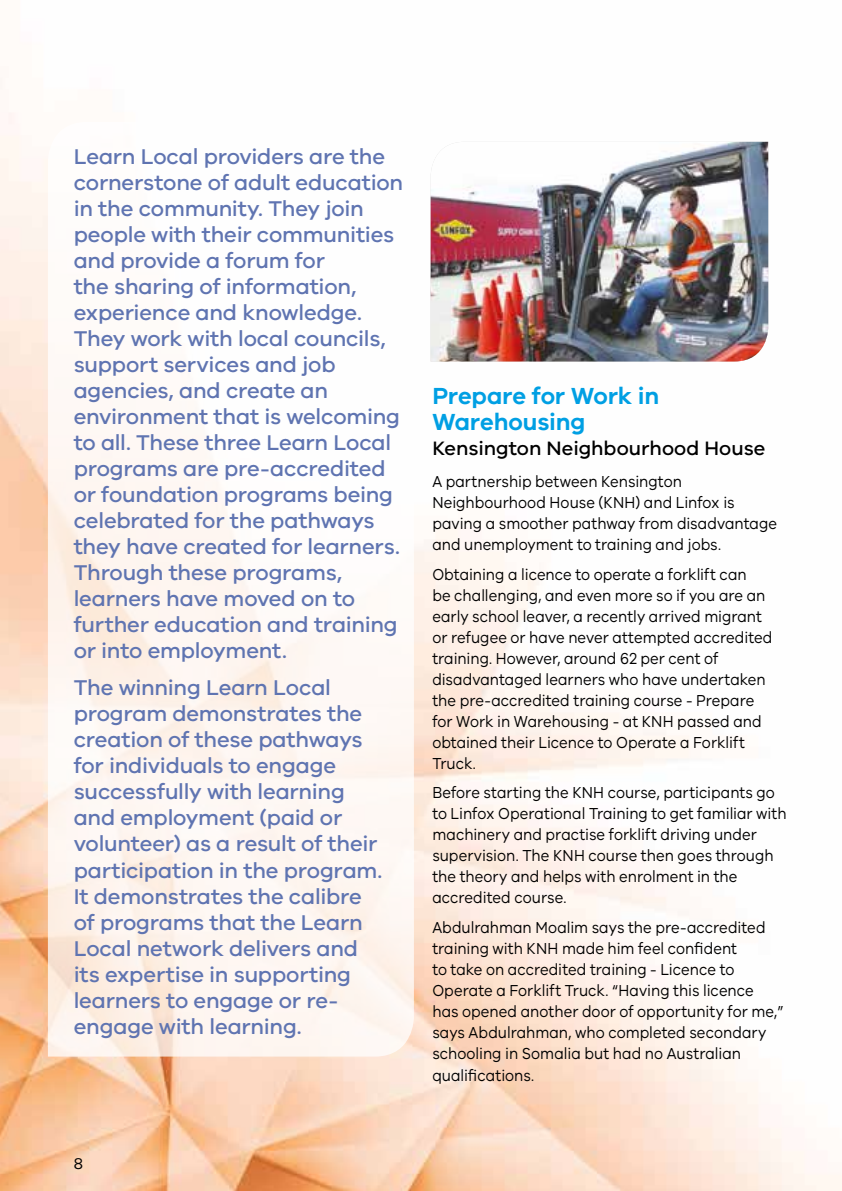
<style>
.page{position:relative;width:842px;height:1191px;background:#fff}
.page>*{position:absolute;margin:0;border:0;box-sizing:border-box;transform-origin:0 0}
.t1{font:600 24px/26px "VIC";letter-spacing:-.005em;color:#009fe3}
.t2{font:500 22px/26px "VIC";letter-spacing:-.01em;color:#5f74b1}
.t3{font:500 20px "VIC";color:#000}
.t4{font:16.4px/21px "VIC";color:#000;scale:.9 1}
.t5{font:16px "VIC";color:#000}
</style>
<div class="page">
<img style="left:0;top:78px;width:842px;height:1113px">
<svg style="left:48px;top:122px;width:366px;height:934px;fill:#fef8f5"></svg>
<img style="left:431px;top:142px;width:337px;height:219px">
<p class="t2" style="left:74px;top:143px;width:331px">Learn Local providers are the cornerstone of adult education in the community. They join people with their communities and provide a forum for<br>the sharing of information, experience and knowledge.<br>They work with local councils, support services and job agencies, and create an environment that is welcoming to all. These three Learn Local programs are pre-accredited or foundation programs being celebrated for the pathways they have created for learners.<br>Through these programs, learners have moved on to further education and training or into employment.</p>
<p class="t2" style="left:74px;top:674px;width:310px">The winning Learn Local program demonstrates the creation of these pathways for individuals to engage successfully with learning and employment (paid or volunteer) as a result of their participation in the program.<br>It demonstrates the calibre of programs that the Learn<br>Local network delivers and its expertise in supporting learners to engage or re&shy;engage with learning.</p>
<p class="t5" style="left:74px;top:1153px;width:11px">8</p>
<h1 class="t1" style="left:432px;top:382px;width:228px">Prepare for Work in<br>Warehousing</h1>
<p class="t3" style="left:432px;top:436px;width:335px">Kensington Neighbourhood House</p>
<p class="t4" style="left:432px;top:470px;width:384px">A partnership between Kensington Neighbourhood House (KNH) and Linfox is paving a smoother pathway from disadvantage and unemployment to training and jobs.</p>
<p class="t4" style="left:432px;top:563px;width:379px">Obtaining a licence to operate a forklift can<br>be challenging, and even more so if you are an early school leaver, a recently arrived migrant or refugee or have never attempted accredited training. However, around 62 per cent of disadvantaged learners who have undertaken the pre-accredited training course - Prepare for Work in Warehousing - at KNH passed and obtained their Licence to Operate a Forklift Truck.</p>
<p class="t4" style="left:432px;top:781px;width:395px">Before starting the KNH course, participants go to Linfox Operational Training to get familiar with machinery and practise forklift driving under supervision. The KNH course then goes through the theory and helps with enrolment in the accredited course.</p>
<p class="t4" style="left:432px;top:916px;width:392px">Abdulrahman Moalim says the pre-accredited training with KNH made him feel confident<br>to take on accredited training - Licence to Operate a Forklift Truck. “Having this licence has opened another door of opportunity for me,” says Abdulrahman, who completed secondary schooling in Somalia but had no Australian qualifications.</p>
</div>
